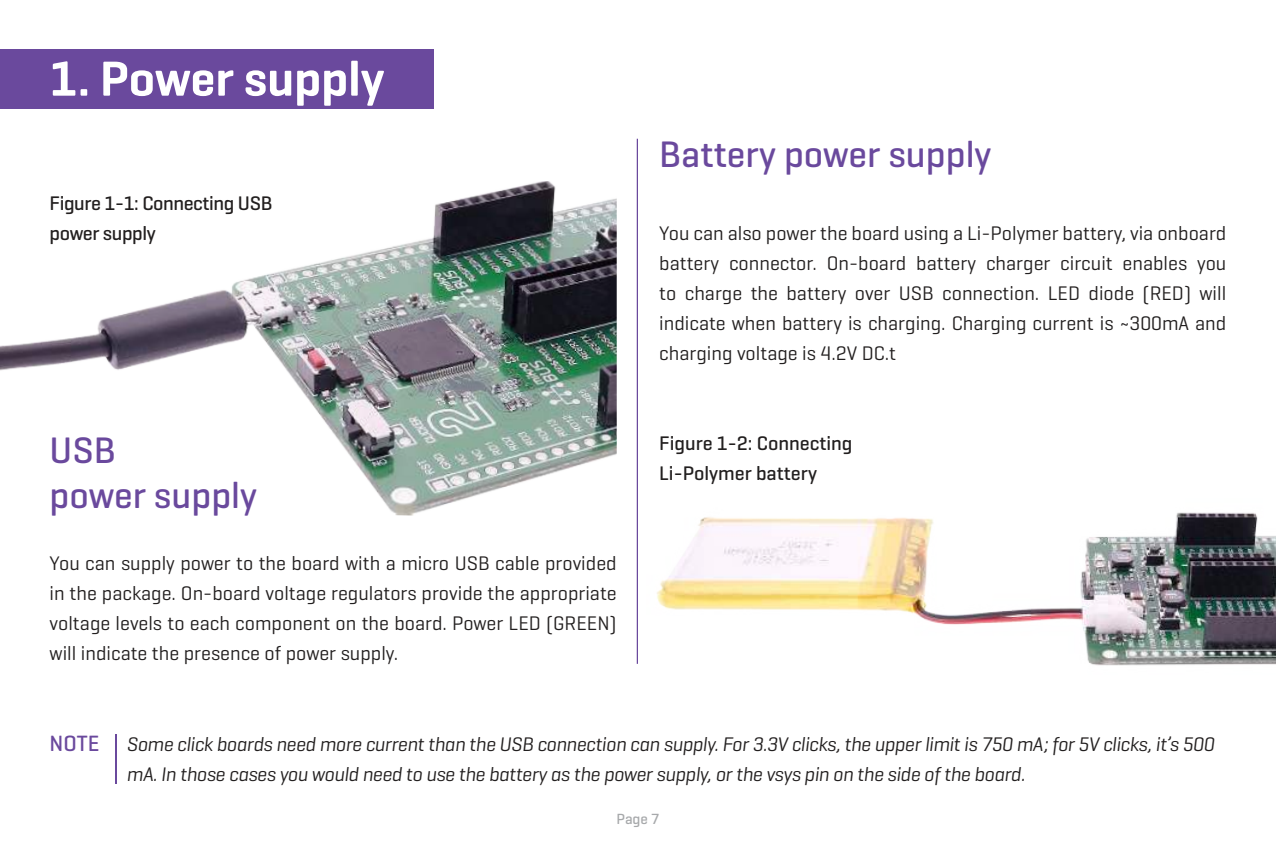
<style>
.page{position:relative;width:1276px;height:851px;background:#fff}
.page>*{position:absolute;margin:0;border:0;box-sizing:border-box;transform-origin:0 0}
.t1{font:600 50px "Geogrotesque";color:#fff}
.t2{font:500 37.5px/45px "Geogrotesque";color:#6a499d}
.t3{font:500 22.5px "Geogrotesque";color:#6a499d}
.t4{font:20px/30px "Geogrotesque";color:#221f1f;text-align:justify}
.t5{font:italic 20px/30px "Geogrotesque";letter-spacing:-.02em;color:#221f1f}
.t6{font:500 20px/30px "Geogrotesque";letter-spacing:-.005em;color:#221f1f}
.t7{font:500 15px "Geogrotesque";color:#a7a9ab}
</style>
<div class="page">
<img style="left:657px;top:512px;width:619px;height:154px">
<img style="left:0;top:181px;width:617px;height:335px">
<div style="left:0;top:50px;width:433px;height:59px;background:#6a499d"></div>
<hr style="left:115px;top:733px;width:2px;height:50px;background:#6a499d">
<hr style="left:637px;top:139px;width:1px;height:524px;background:#6a499d">
<h1 class="t1" style="left:50px;top:60px;width:336px">1. Power supply</h1>
<p class="t6" style="left:50px;top:190px;width:224px">Figure 1-1: Connecting USB power supply</p>
<h2 class="t2" style="left:50px;top:431px;width:209px">USB<br>power supply</h2>
<p class="t4" style="left:50px;top:550px;width:568px">You can supply power to the board with a micro USB cable provided in the package. On-board voltage regulators provide the appropriate voltage levels to each component on the board. Power LED (GREEN) will indicate the presence of power supply.</p>
<h2 class="t2" style="left:659px;top:135px;width:334px">Battery power supply</h2>
<p class="t4" style="left:659px;top:220px;width:568px">You can also power the board using a Li-Polymer battery, via onboard battery connector. On-board battery charger circuit enables you to charge the battery over USB connection. LED diode (RED) will indicate when battery is charging. Charging current is ~300mA and charging voltage is 4.2V DC.t</p>
<p class="t6" style="left:659px;top:430px;width:195px">Figure 1-2: Connecting<br>Li-Polymer battery</p>
<p class="t3" style="left:50px;top:734px;width:51px">NOTE</p>
<p class="t5" style="left:127px;top:730px;width:1089px">Some click boards need more current than the USB connection can supply. For 3.3V clicks, the upper limit is 750 mA; for 5V clicks, it’s 500 mA. In those cases you would need to use the battery as the power supply, or the vsys pin on the side of the board.</p>
<p class="t7" style="left:616px;top:813px;width:44px">Page 7</p>
</div>
